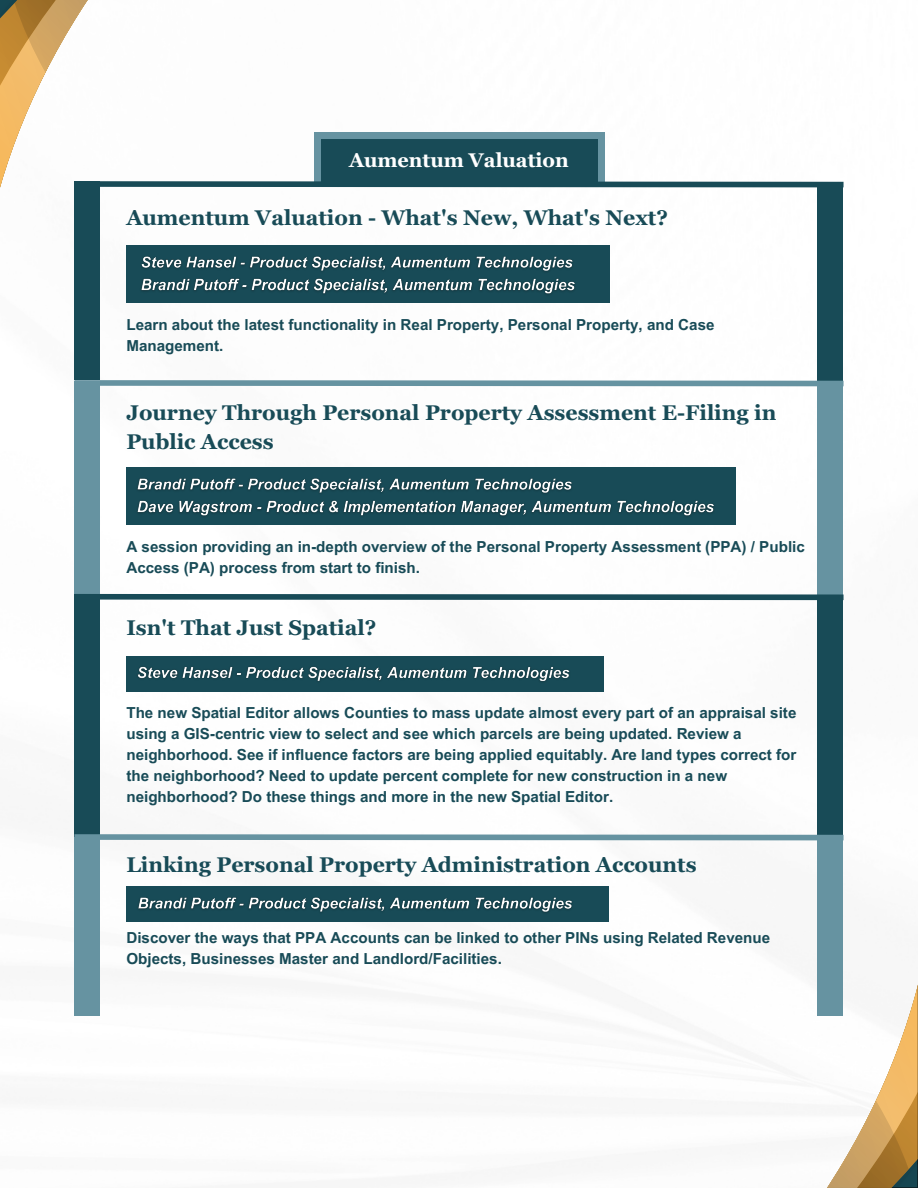
<style>
.page{position:relative;width:918px;height:1188px;background:#fff}
.page>*{position:absolute;margin:0;border:0;box-sizing:border-box;transform-origin:0 0}
.t1{font:700 21.3px/29.2px "Georgia Pro";color:#184b57}
.t2{font:700 19.8px "Georgia Pro";color:#fff}
.t3{font:700 15.15px/21.1px "Arial MT Pro";color:#184b57}
</style>
<div class="page">
<svg style="left:0;top:0;width:605px;height:188px"></svg>
<svg style="left:827px;top:984px;width:91px;height:204px;fill:#f6f6f6"></svg>
<div style="left:817px;top:384px;width:26px;height:216px;background:#6693a1"></div>
<div style="left:817px;top:597px;width:26px;height:240px;background:#184b57"></div>
<div style="left:126px;top:245px;width:484px;height:58px;background:#184b57"></div>
<div style="left:817px;top:183px;width:26px;height:201px;background:#184b57"></div>
<img style="left:141px;top:256px;width:432px;height:16px">
<div style="left:74px;top:182px;width:26px;height:198px;background:#184b57"></div>
<div style="left:314px;top:132px;width:290px;height:51px;background:#6693a1"></div>
<svg style="left:69px;top:178px;width:775px;height:10px"></svg>
<img style="left:141px;top:278px;width:434px;height:16px">
<div style="left:321px;top:139px;width:276px;height:43px;background:#184b57"></div>
<div style="left:74px;top:381px;width:26px;height:216px;background:#6693a1"></div>
<svg style="left:74px;top:380px;width:770px;height:7px;background:#81a6b1"></svg>
<div style="left:74px;top:594px;width:26px;height:243px;background:#184b57"></div>
<svg style="left:100px;top:593px;width:744px;height:8px"></svg>
<div style="left:126px;top:468px;width:610px;height:57px;background:#184b57"></div>
<img style="left:137px;top:478px;width:435px;height:16px">
<img style="left:137px;top:500px;width:577px;height:16px">
<div style="left:126px;top:656px;width:478px;height:35px;background:#184b57"></div>
<img style="left:138px;top:666px;width:432px;height:16px">
<div style="left:817px;top:838px;width:26px;height:178px;background:#6693a1"></div>
<div style="left:126px;top:886px;width:483px;height:36px;background:#184b57"></div>
<img style="left:138px;top:897px;width:434px;height:16px">
<div style="left:74px;top:838px;width:26px;height:178px;background:#6693a1"></div>
<svg style="left:74px;top:834px;width:770px;height:7px;background:#80a5b0"></svg>
<h1 class="t2" style="left:349px;top:149px;width:221px">Aumentum Valuation</h1>
<p class="t1" style="left:126px;top:203px;width:543px">Aumentum Valuation - What's New, What's Next?</p>
<h1 class="t3" style="left:126px;top:316px;width:590px">Learn about the latest functionality in Real Property, Personal Property, and Case<br>Management.</h1>
<p class="t1" style="left:126px;top:398px;width:651px">Journey Through Personal Property Assessment E-Filing in<br>Public Access</p>
<h1 class="t3" style="left:126px;top:538px;width:680px">A session providing an in-depth overview of the Personal Property Assessment (PPA) / Public<br>Access (PA) process from start to finish.</h1>
<p class="t1" style="left:126px;top:613px;width:252px">Isn't That Just Spatial?</p>
<h1 class="t3" style="left:126px;top:704px;width:672px">The new Spatial Editor allows Counties to mass update almost every part of an appraisal site using a GIS-centric view to select and see which parcels are being updated. Review a neighborhood. See if influence factors are being applied equitably. Are land types correct for the neighborhood? Need to update percent complete for new construction in a new neighborhood? Do these things and more in the new Spatial Editor.</h1>
<p class="t1" style="left:126px;top:850px;width:572px">Linking Personal Property Administration Accounts</p>
<p class="t3" style="left:126px;top:929px;width:645px">Discover the ways that PPA Accounts can be linked to other PINs using Related Revenue<br>Objects, Businesses Master and Landlord/Facilities.</p>
</div>
